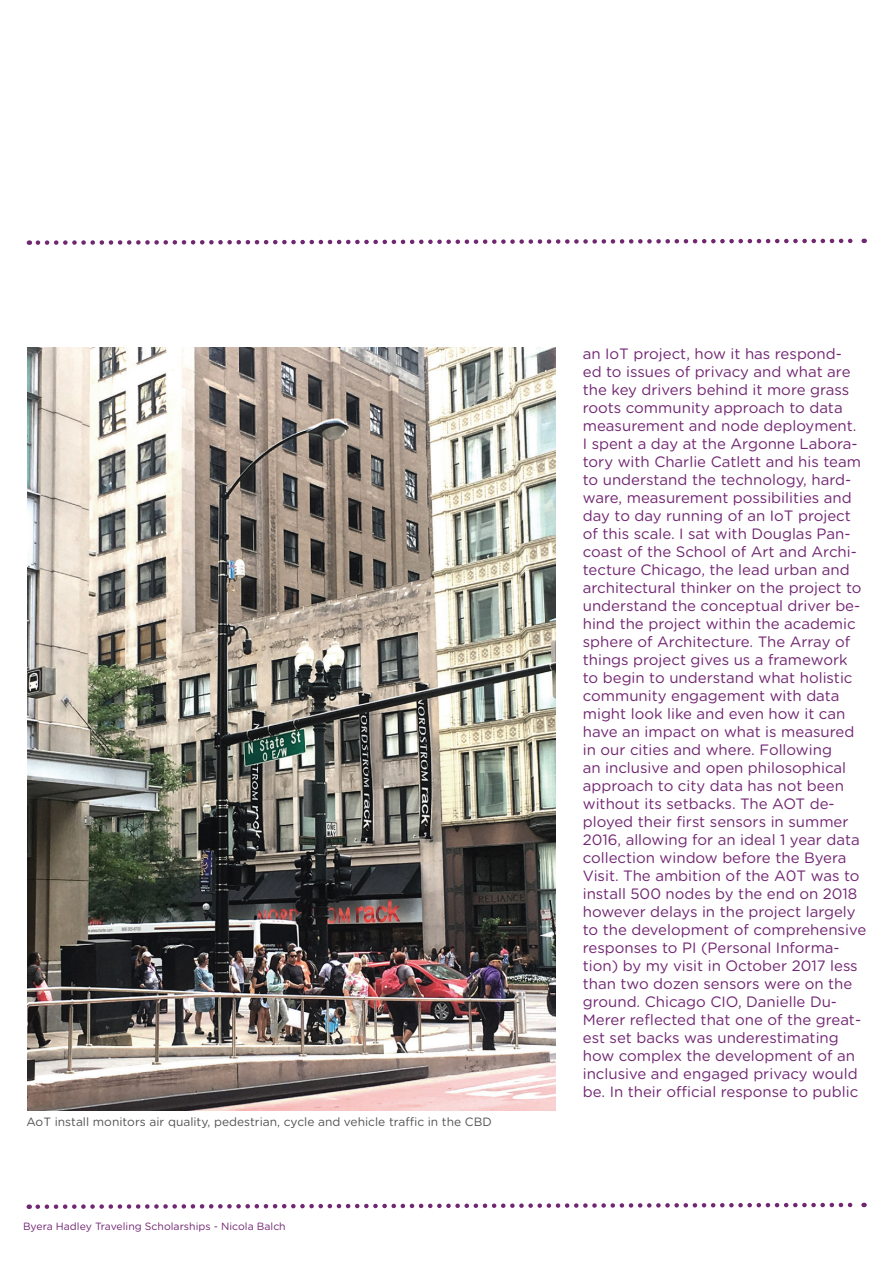
<style>
.page{position:relative;width:893px;height:1263px;background:#fff}
.page>*{position:absolute;margin:0;border:0;box-sizing:border-box;transform-origin:0 0}
.t1{font:15px/18px "Gotham Rounded";color:#712672}
.t2{font:12px "Gotham Rounded";color:#525353}
.t3{font:10.5px "Gotham Rounded";color:#712672}
</style>
<div class="page">
<svg style="left:29px;top:238px;width:836px;height:7px"></svg>
<svg style="left:29px;top:1202px;width:835px;height:7px"></svg>
<img style="left:27px;top:347px;width:529px;height:763px">
<p class="t2" style="left:26px;top:1113px;width:467px">AoT install monitors air quality, pedestrian, cycle and vehicle traffic in the CBD</p>
<p class="t3" style="left:23px;top:1219px;width:264px">Byera Hadley Traveling Scholarships - Nicola Balch</p>
<p class="t1" style="left:583px;top:344px;width:285px">an IoT project, how it has respond-<br>ed to issues of privacy and what are the key drivers behind it more grass roots community approach to data measurement and node deployment.<br>I spent a day at the Argonne Labora&shy;tory with Charlie Catlett and his team to understand the technology, hard&shy;ware, measurement possibilities and day to day running of an IoT project of this scale. I sat with Douglas Pan&shy;coast of the School of Art and Archi&shy;tecture Chicago, the lead urban and architectural thinker on the project to understand the conceptual driver be&shy;hind the project within the academic sphere of Architecture. The Array of things project gives us a framework to begin to understand what holistic community engagement with data might look like and even how it can have an impact on what is measured in our cities and where. Following<br>an inclusive and open philosophical approach to city data has not been without its setbacks. The AOT de&shy;ployed their first sensors in summer 2016, allowing for an ideal 1 year data collection window before the Byera Visit. The ambition of the A0T was to install 500 nodes by the end on 2018 however delays in the project largely to the development of comprehensive responses to PI (Personal Informa&shy;tion) by my visit in October 2017 less than two dozen sensors were on the ground. Chicago CIO, Danielle Du-Merer reflected that one of the great&shy;est set backs was underestimating how complex the development of an inclusive and engaged privacy would be. In their official response to public</p>
</div>
